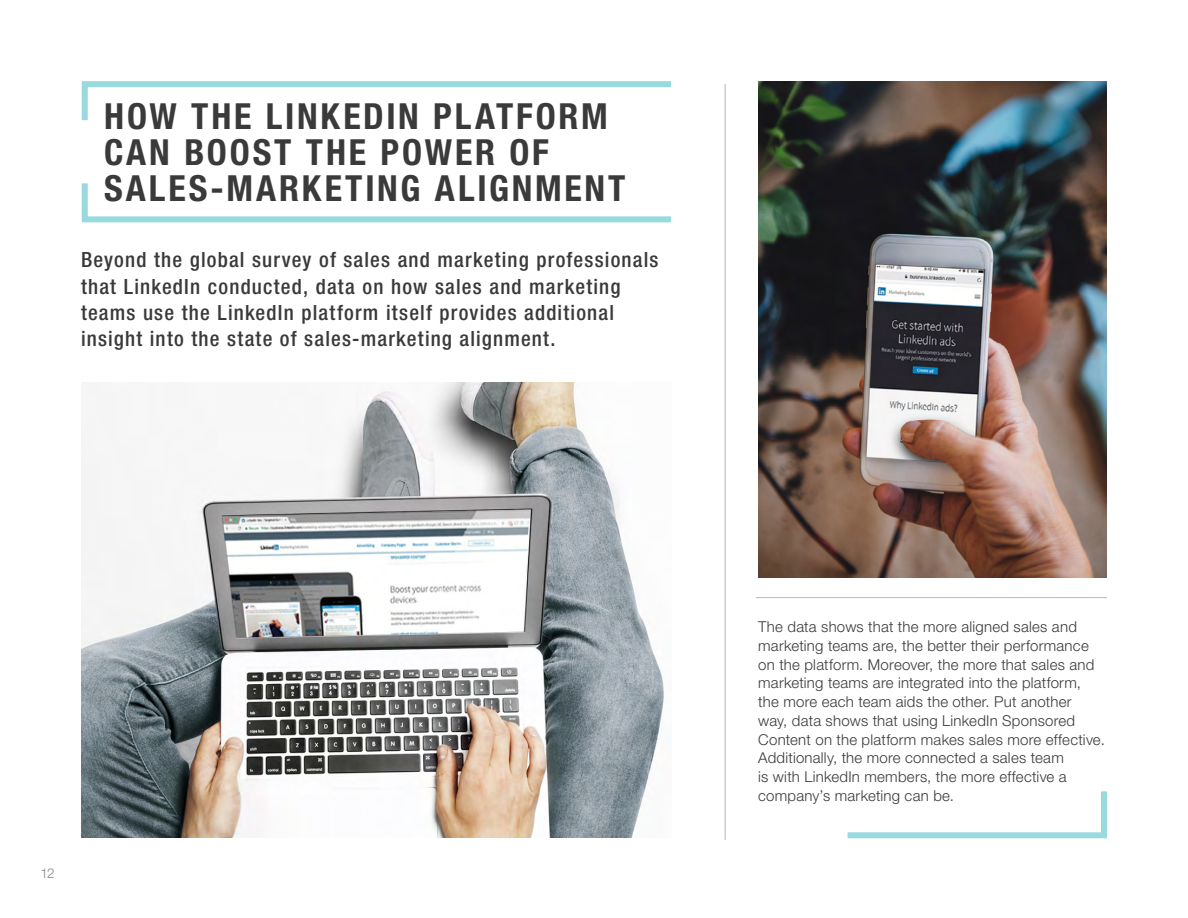
<style>
.page{position:relative;width:1188px;height:918px;background:#fff}
.page>*{position:absolute;margin:0;border:0;box-sizing:border-box;transform-origin:0 0}
.t1{font:700 condensed 36px/36px "Helvetica Neue LT Pro";letter-spacing:.075em;color:#3a3a3a}
.t2{font:500 condensed 21px/26.2px "Helvetica Neue LT Pro";letter-spacing:.055em;color:#3a3a3a}
.t3{font:300 15px/18.8px "Helvetica Neue LT Pro";letter-spacing:.015em;color:#3a3a3a}
.t4{font:300 13.5px "Helvetica Neue LT Pro";color:#878787}
</style>
<div class="page">
<svg style="left:81px;top:183px;width:590px;height:40px"></svg>
<svg style="left:81px;top:81px;width:590px;height:40px"></svg>
<hr style="left:725px;top:84px;width:1px;height:756px;background:#b6b6b6">
<img style="left:82px;top:382px;width:583px;height:455px">
<hr style="left:756px;top:597px;width:351px;height:1px;background:#b6b6b6">
<img style="left:758px;top:81px;width:349px;height:497px">
<svg style="left:847px;top:791px;width:260px;height:48px"></svg>
<h1 class="t1" style="left:104px;top:99px;width:523px">HOW THE LINKEDIN PLATFORM<br>CAN BOOST THE POWER OF<br>SALES-MARKETING ALIGNMENT</h1>
<h2 class="t2" style="left:81px;top:247px;width:579px">Beyond the global survey of sales and marketing professionals that LinkedIn conducted, data on how sales and marketing teams use the LinkedIn platform itself provides additional insight into the state of sales-marketing alignment.</h2>
<p class="t4" style="left:40px;top:864px;width:16px">12</p>
<p class="t3" style="left:758px;top:617px;width:348px">The data shows that the more aligned sales and marketing teams are, the better their performance on the platform. Moreover, the more that sales and marketing teams are integrated into the platform, the more each team aids the other. Put another<br>way, data shows that using LinkedIn Sponsored Content on the platform makes sales more effective.<br>Additionally, the more connected a sales team<br>is with LinkedIn members, the more effective a company’s marketing can be.</p>
</div>
